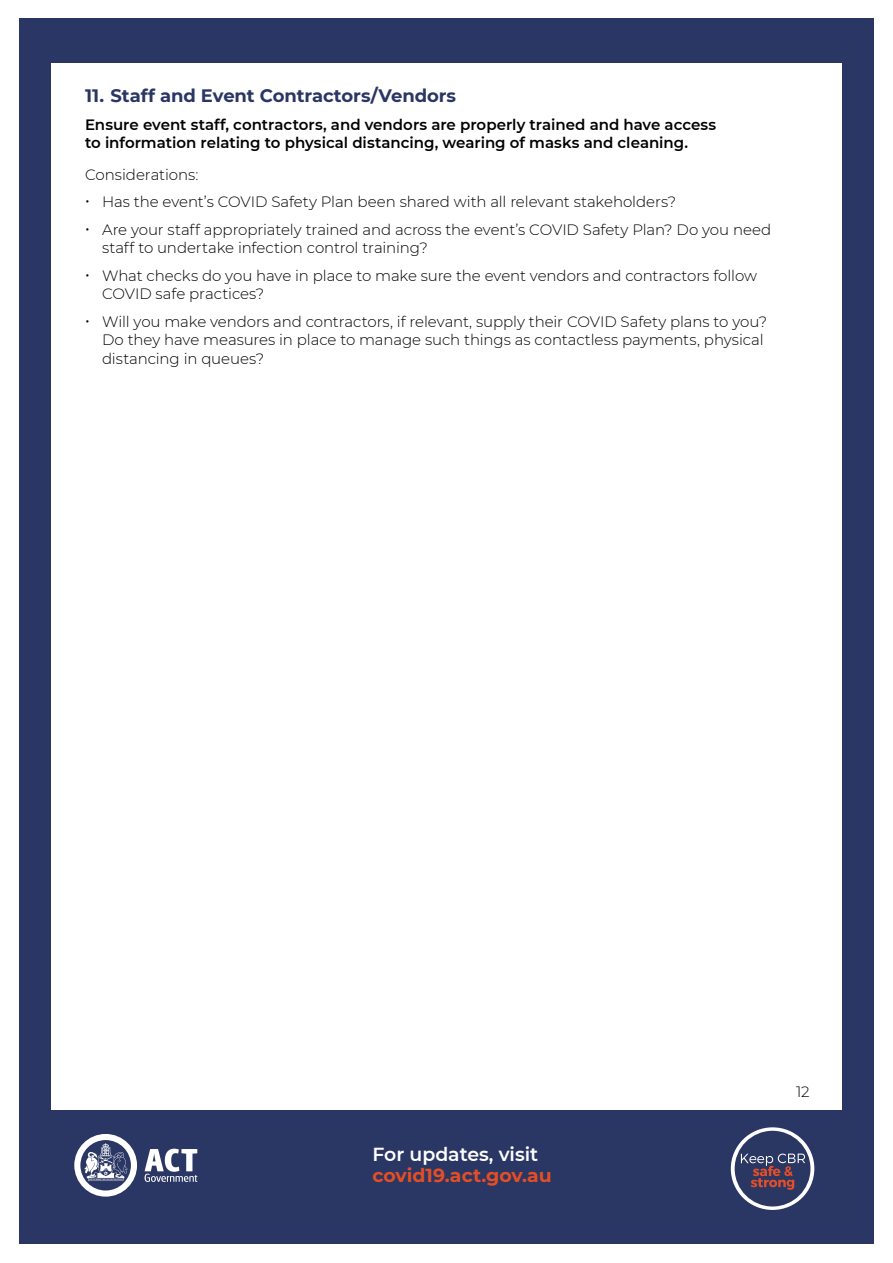
<style>
.page{position:relative;width:893px;height:1263px;background:#fff}
.page>*{position:absolute;margin:0;border:0;box-sizing:border-box;transform-origin:0 0}
.t1{font:700 18.9px "Montserrat";color:#e34e26}
.t2{font:600 18.9px "Montserrat";color:#fff}
.t3{font:700 18px "Montserrat";letter-spacing:-.005em;color:#2a3663}
.t4{font:300 15px/27.3px "Montserrat";letter-spacing:-.005em;color:#000}
.t5{font:600 15px/18.8px "Montserrat";color:#000}
</style>
<div class="page">
<div style="left:19px;top:19px;width:855px;height:1225px;background:#2a3663"></div>
<div style="left:51px;top:64px;width:791px;height:1046px;background:#fff"></div>
<svg style="left:74px;top:1134px;width:63px;height:62px"></svg>
<svg style="left:145px;top:1149px;width:52px;height:33px"></svg>
<svg style="left:731px;top:1127px;width:83px;height:83px"></svg>
<div style="left:735px;top:1131px;width:75px;height:75px;background:#2a3762;border-radius:50%"></div>
<svg style="left:741px;top:1153px;width:64px;height:37px"></svg>
<p class="t3" style="left:85px;top:83px;width:373px">11. Staff and Event Contractors/Vendors</p>
<p class="t5" style="left:85px;top:114px;width:633px">Ensure event staff, contractors, and vendors are properly trained and have access to information relating to physical distancing, wearing of masks and cleaning.</p>
<p class="t4" style="left:102px;top:161px;width:671px;text-indent:-17px">Considerations:<br>Has the event’s COVID Safety Plan been shared with all relevant stakeholders?<br>Are your staff appropriately trained and across the event’s COVID Safety Plan? Do you need</p>
<p class="t4" style="left:102px;top:234px;width:657px">staff to undertake infection control training?<br>What checks do you have in place to make sure the event vendors and contractors follow</p>
<p class="t4" style="left:102px;top:280px;width:667px">COVID safe practices?<br>Will you make vendors and contractors, if relevant, supply their COVID Safety plans to you?</p>
<p class="t4" style="left:102px;top:330px;width:663px;line-height:18.8px">Do they have measures in place to manage such things as contactless payments, physical distancing in queues?</p>
<p class="t2" style="left:372px;top:1141px;width:167px">For updates, visit</p>
<p class="t1" style="left:372px;top:1162px;width:181px">covid19.act.gov.au</p>
<p class="t4" style="left:796px;top:1077px;width:15px">12</p>
</div>
